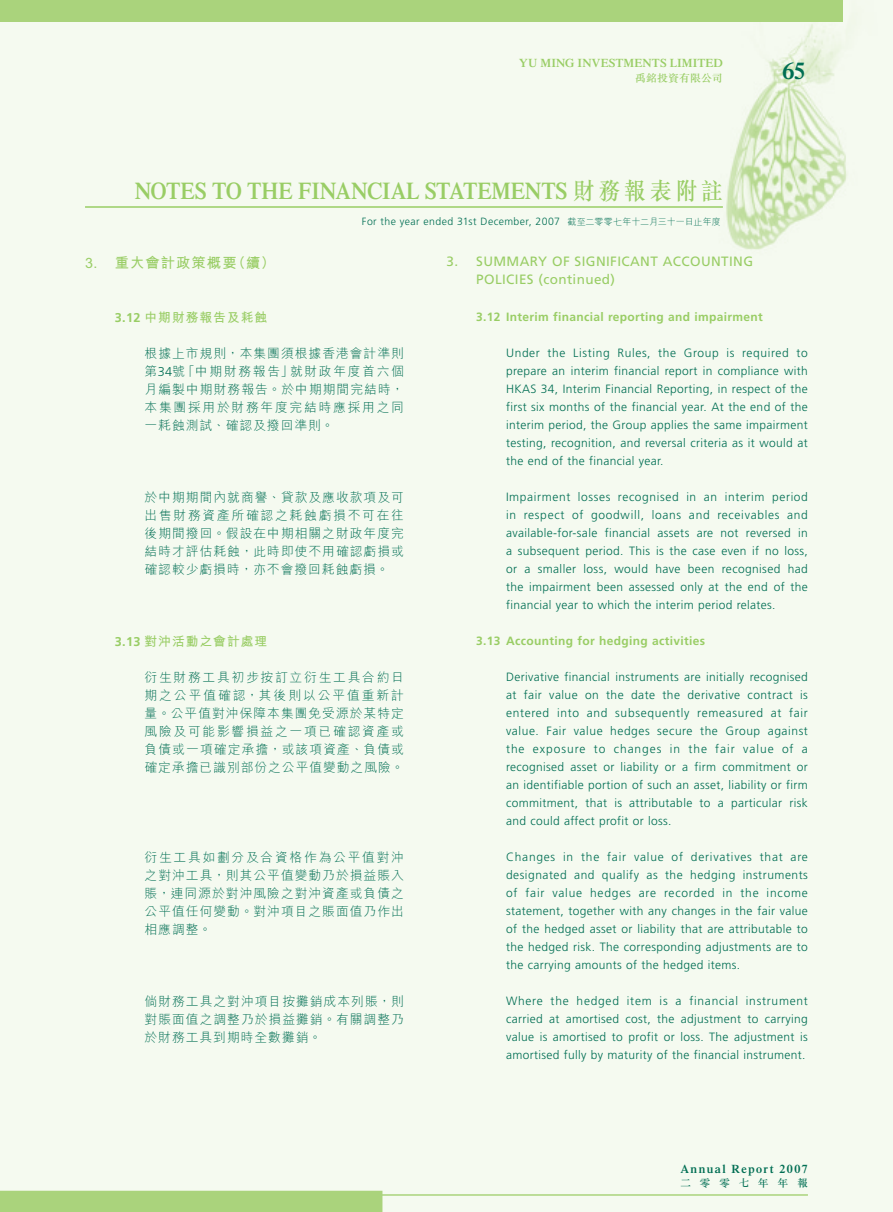
<style>
.page{position:relative;width:893px;height:1212px;background:#f5faf0}
.page>*{position:absolute;margin:0;border:0;box-sizing:border-box;transform-origin:0 0}
.t1{font:600 24px "Times LT Std";letter-spacing:-.01em;color:#99cd65;scale:.9 1}
.t2{font:600 24px "Times LT Std";color:#006e53}
.t3{font:14.25px "M Hei HK Bold B5 pc H";letter-spacing:.08em;color:#99cd65}
.t4{font:13.5px/18px "Frutiger LT Std";letter-spacing:.03em;color:#99cd65}
.t5{font:12.75px/18px "M Hei HK Light B5 pc H";letter-spacing:.08em;color:#006e53;text-align:justify}
.t6{font:12.75px "M Hei HK Bold B5 pc H";letter-spacing:.08em;color:#99cd65}
.t7{font:300 12px/18px "Frutiger LT Std";letter-spacing:.03em;color:#006e53;text-align:justify}
.t8{font:700 12px "Frutiger LT Std";letter-spacing:.03em;color:#99cd65}
.t9{font:600 12px "Times LT Std";letter-spacing:.01em;color:#99cd65}
.t10{font:600 12px "Times LT Std";letter-spacing:.125em;color:#006e53}
.t11{font:300 10.5px "Frutiger LT Std";letter-spacing:.04em;color:#006e53}
.t12{font:10.5px "M Sung HK Medium B5 pc H";letter-spacing:-.005em;color:#99cd65;scale:1.05 1}
.t13{font:10.5px "M Sung HK Medium B5 pc H";letter-spacing:.86em;color:#006e53}
.s1{font-family:"M Sung HK Medium B5 pc H";font-weight:400}
.s2{font-family:"M Hei HK Light B5 pc H";font-weight:400;font-size:9px}
.s3{font-family:"Frutiger LT Std";font-weight:700}
.s4{font-family:"Frutiger LT Std";font-weight:300}
</style>
<div class="page">
<hr style="left:85px;top:206px;width:638px;height:2px;background:#99cd65">
<hr style="left:85px;top:1194px;width:723px;height:2px;background:#aad37c">
<div style="left:0;top:0;width:843px;height:21px;background:#aad37c"></div>
<div style="left:0;top:1191px;width:382px;height:21px;background:#aad37c"></div>
<p class="t9" style="left:519px;top:59px;width:205px">YU MING INVESTMENTS LIMITED</p>
<p class="t12" style="left:635px;top:74px;width:85px">禹銘投資有限公司</p>
<h1 class="t1" style="left:135px;top:182px;width:655px">NOTES TO THE FINANCIAL STATEMENTS <span class="s1">財務報表附註</span></h1>
<p class="t11" style="left:362px;top:215px;width:360px">For the year ended 31st December, 2007 <span class="s2">截至二零零七年十二月三十一日止年度</span></p>
<h1 class="t2" style="left:782px;top:63px;width:25px">65</h1>
<p class="t3" style="left:85px;top:257px;width:192px">3. 重大會計政策概要（續）</p>
<p class="t6" style="left:115px;top:312px;width:154px"><span class="s3">3.12</span> 中期財務報告及耗蝕</p>
<p class="t5" style="left:145px;top:346px;width:261px">根據上市規則，本集團須根據香港會計準則第<span class="s4">34</span>號「中期財務報告」就財政年度首六個月編製中期財務報告。於中期期間完結時，本集團採用於財務年度完結時應採用之同一耗蝕測試、確認及撥回準則。</p>
<p class="t5" style="left:145px;top:490px;width:261px">於中期期間內就商譽、貸款及應收款項及可出售財務資產所確認之耗蝕虧損不可在往後期間撥回。假設在中期相關之財政年度完結時才評估耗蝕，此時即使不用確認虧損或確認較少虧損時，亦不會撥回耗蝕虧損。</p>
<p class="t6" style="left:115px;top:636px;width:154px"><span class="s3">3.13</span> 對沖活動之會計處理</p>
<p class="t5" style="left:145px;top:670px;width:261px">衍生財務工具初步按訂立衍生工具合約日期之公平值確認，其後則以公平值重新計量。公平值對沖保障本集團免受源於某特定風險及可能影響損益之一項已確認資產或負債或一項確定承擔，或該項資產、負債或確定承擔已識別部份之公平值變動之風險。</p>
<p class="t5" style="left:145px;top:850px;width:261px">衍生工具如劃分及合資格作為公平值對沖之對沖工具，則其公平值變動乃於損益賬入賬，連同源於對沖風險之對沖資產或負債之公平值任何變動。對沖項目之賬面值乃作出相應調整。</p>
<p class="t5" style="left:145px;top:994px;width:261px">倘財務工具之對沖項目按攤銷成本列賬，則對賬面值之調整乃於損益攤銷。有關調整乃於財務工具到期時全數攤銷。</p>
<p class="t4" style="left:476px;top:253px;width:278px;text-indent:-30px">3. SUMMARY OF SIGNIFICANT ACCOUNTING<br>POLICIES (continued)</p>
<p class="t8" style="left:476px;top:309px;width:288px">3.12 Interim financial reporting and impairment</p>
<p class="t7" style="left:506px;top:345px;width:303px">Under the Listing Rules, the Group is required to prepare an interim financial report in compliance with HKAS 34, Interim Financial Reporting, in respect of the first six months of the financial year. At the end of the interim period, the Group applies the same impairment testing, recognition, and reversal criteria as it would at the end of the financial year.</p>
<p class="t7" style="left:506px;top:489px;width:303px">Impairment losses recognised in an interim period in respect of goodwill, loans and receivables and available-for-sale financial assets are not reversed in a subsequent period. This is the case even if no loss, or a smaller loss, would have been recognised had the impairment been assessed only at the end of the financial year to which the interim period relates.</p>
<p class="t8" style="left:476px;top:633px;width:230px">3.13 Accounting for hedging activities</p>
<p class="t7" style="left:506px;top:669px;width:303px">Derivative financial instruments are initially recognised at fair value on the date the derivative contract is entered into and subsequently remeasured at fair value. Fair value hedges secure the Group against the exposure to changes in the fair value of a recognised asset or liability or a firm commitment or an identifiable portion of such an asset, liability or firm commitment, that is attributable to a particular risk and could affect profit or loss.</p>
<p class="t7" style="left:506px;top:849px;width:303px">Changes in the fair value of derivatives that are designated and qualify as the hedging instruments of fair value hedges are recorded in the income statement, together with any changes in the fair value of the hedged asset or liability that are attributable to the hedged risk. The corresponding adjustments are to the carrying amounts of the hedged items.</p>
<p class="t7" style="left:506px;top:993px;width:303px">Where the hedged item is a financial instrument carried at amortised cost, the adjustment to carrying value is amortised to profit or loss. The adjustment is amortised fully by maturity of the financial instrument.</p>
<p class="t10" style="left:680px;top:1164px;width:129px">Annual Report 2007</p>
<p class="t13" style="left:680px;top:1179px;width:129px">二零零七年年報</p>
</div>
